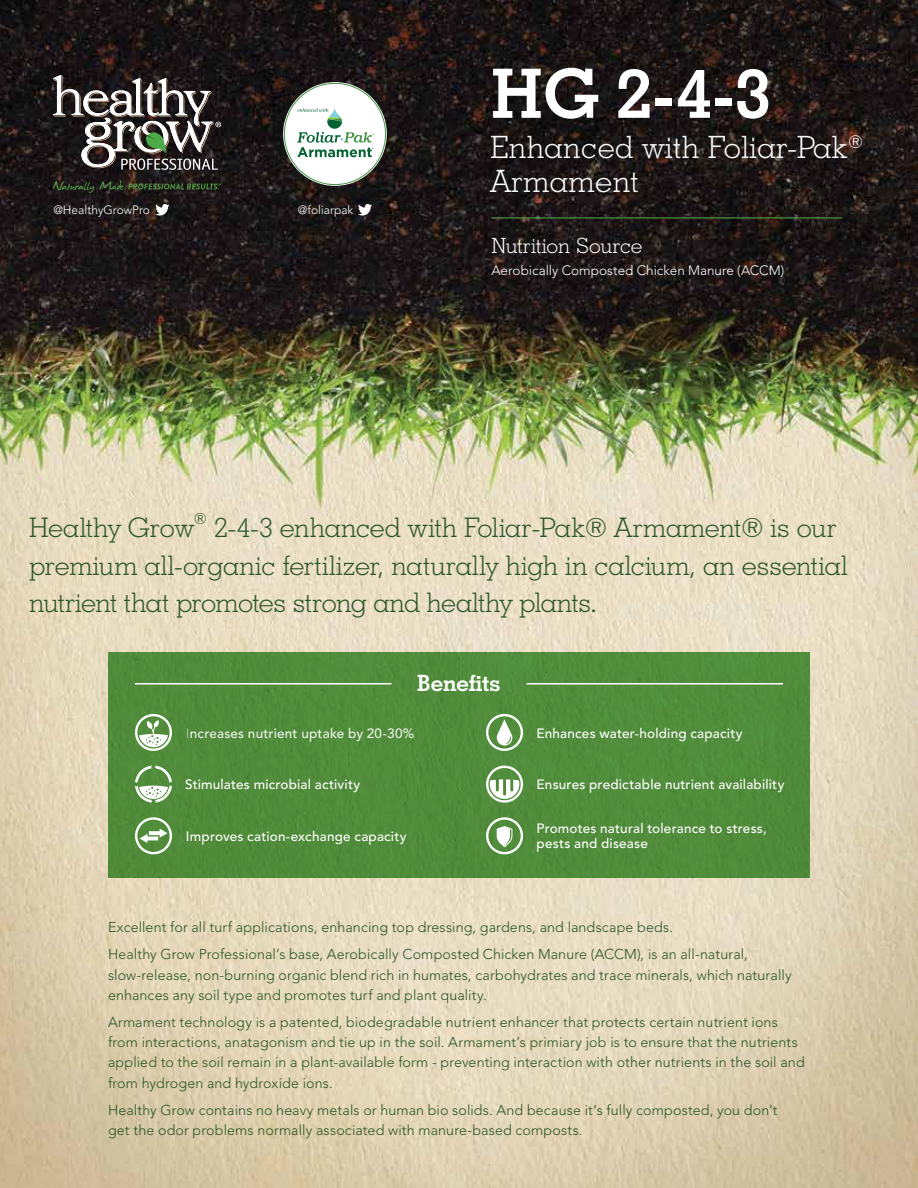
<style>
.page{position:relative;width:918px;height:1188px;background:#fff}
.page>*{position:absolute;margin:0;border:0;box-sizing:border-box;transform-origin:0 0}
.t1{font:700 68.25px "Geometric Slab 703 BT";color:#fff}
.t2{font:300 30.75px/33.9px "Geometric Slab 703 BT";letter-spacing:.01em;color:#fff}
.t3{font:300 27px/37.5px "Geometric Slab 703 BT";letter-spacing:-.015em;color:#2c5629}
.t4{font:700 22.5px "Geometric Slab 703 BT";letter-spacing:-.01em;color:#fff}
.t5{font:300 21px "Geometric Slab 703 BT";letter-spacing:-.015em;color:#fff}
.t6{font:300 15.75px "Geometric Slab 703 BT";color:#2c5629}
.t7{font:300 14.25px/20.2px "Avenir LT Std";letter-spacing:.01em;color:#2c5629}
.t8{font:500 13.5px/15px "Avenir LT Std";letter-spacing:.015em;color:#fff}
.t9{font:300 13.5px "Avenir LT Std";color:#fff}
.t10{font:300 12px "Avenir LT Std";color:#fff}
</style>
<div class="page">
<img style="left:0;top:0;width:918px;height:1188px">
<hr style="left:491px;top:217px;width:351px;height:2px;background:#509e45">
<div style="left:108px;top:653px;width:702px;height:225px;background:#518c3b"></div>
<svg style="left:135px;top:714px;width:37px;height:37px"></svg>
<svg style="left:135px;top:766px;width:37px;height:37px"></svg>
<svg style="left:135px;top:817px;width:37px;height:37px"></svg>
<svg style="left:486px;top:714px;width:37px;height:37px"></svg>
<svg style="left:486px;top:766px;width:37px;height:37px"></svg>
<svg style="left:486px;top:817px;width:37px;height:37px"></svg>
<hr style="left:135px;top:683px;width:257px;height:1px;background:#fff">
<hr style="left:526px;top:683px;width:257px;height:1px;background:#fff">
<svg style="left:53px;top:75px;width:168px;height:95px"></svg>
<svg style="left:53px;top:180px;width:168px;height:13px;background:#293120"></svg>
<svg style="left:283px;top:82px;width:104px;height:104px"></svg>
<svg style="left:297px;top:108px;width:77px;height:49px"></svg>
<svg style="left:155px;top:204px;width:14px;height:12px"></svg>
<svg style="left:358px;top:204px;width:14px;height:12px"></svg>
<p class="t10" style="left:53px;top:203px;width:98px">@HealthyGrowPro</p>
<p class="t10" style="left:298px;top:203px;width:57px">@foliarpak</p>
<h1 class="t1" style="left:491px;top:52px;width:281px">HG 2-4-3</h1>
<h2 class="t2" style="left:490px;top:130px;width:374px">Enhanced with Foliar-Pak<sup>®<br></sup>Armament</h2>
<h3 class="t5" style="left:491px;top:232px;width:153px">Nutrition Source</h3>
<p class="t9" style="left:491px;top:263px;width:294px">Aerobically Composted Chicken Manure (ACCM)</p>
<h3 class="t3" style="left:29px;top:509px;width:167px">Healthy Grow</h3>
<p class="t6" style="left:194px;top:509px;width:15px">®</p>
<h3 class="t3" style="left:29px;top:509px;width:820px;text-indent:185px">2-4-3 enhanced with Foliar-Pak® Armament® is our premium all-organic fertilizer, naturally high in calcium, an essential nutrient that promotes strong and healthy plants.</h3>
<h3 class="t4" style="left:417px;top:669px;width:85px">Benefits</h3>
<p class="t8" style="left:186px;top:726px;width:230px">Increases nutrient uptake by 20-30%</p>
<p class="t8" style="left:185px;top:777px;width:177px">Stimulates microbial activity</p>
<p class="t8" style="left:186px;top:829px;width:222px">Improves cation-exchange capacity</p>
<p class="t8" style="left:536px;top:726px;width:208px">Enhances water-holding capacity</p>
<p class="t8" style="left:537px;top:777px;width:249px">Ensures predictable nutrient availability</p>
<p class="t8" style="left:537px;top:822px;width:232px">Promotes natural tolerance to stress, pests and disease</p>
<p class="t7" style="left:108px;top:914px;width:641px;line-height:27px">Excellent for all turf applications, enhancing top dressing, gardens, and landscape beds.<br>Healthy Grow Professional’s base, Aerobically Composted Chicken Manure (ACCM), is an all-natural,</p>
<p class="t7" style="left:108px;top:965px;width:685px">slow-release, non-burning organic blend rich in humates, carbohydrates and trace minerals, which naturally enhances any soil type and promotes turf and plant quality.</p>
<p class="t7" style="left:108px;top:1012px;width:698px">Armament technology is a patented, biodegradable nutrient enhancer that protects certain nutrient ions from interactions, anatagonism and tie up in the soil. Armament’s primiary job is to ensure that the nutrients applied to the soil remain in a plant-available form - preventing interaction with other nutrients in the soil and from hydrogen and hydroxide ions.</p>
<p class="t7" style="left:108px;top:1100px;width:671px">Healthy Grow contains no heavy metals or human bio solids. And because it’s fully composted, you don’t get the odor problems normally associated with manure-based composts.</p>
</div>
